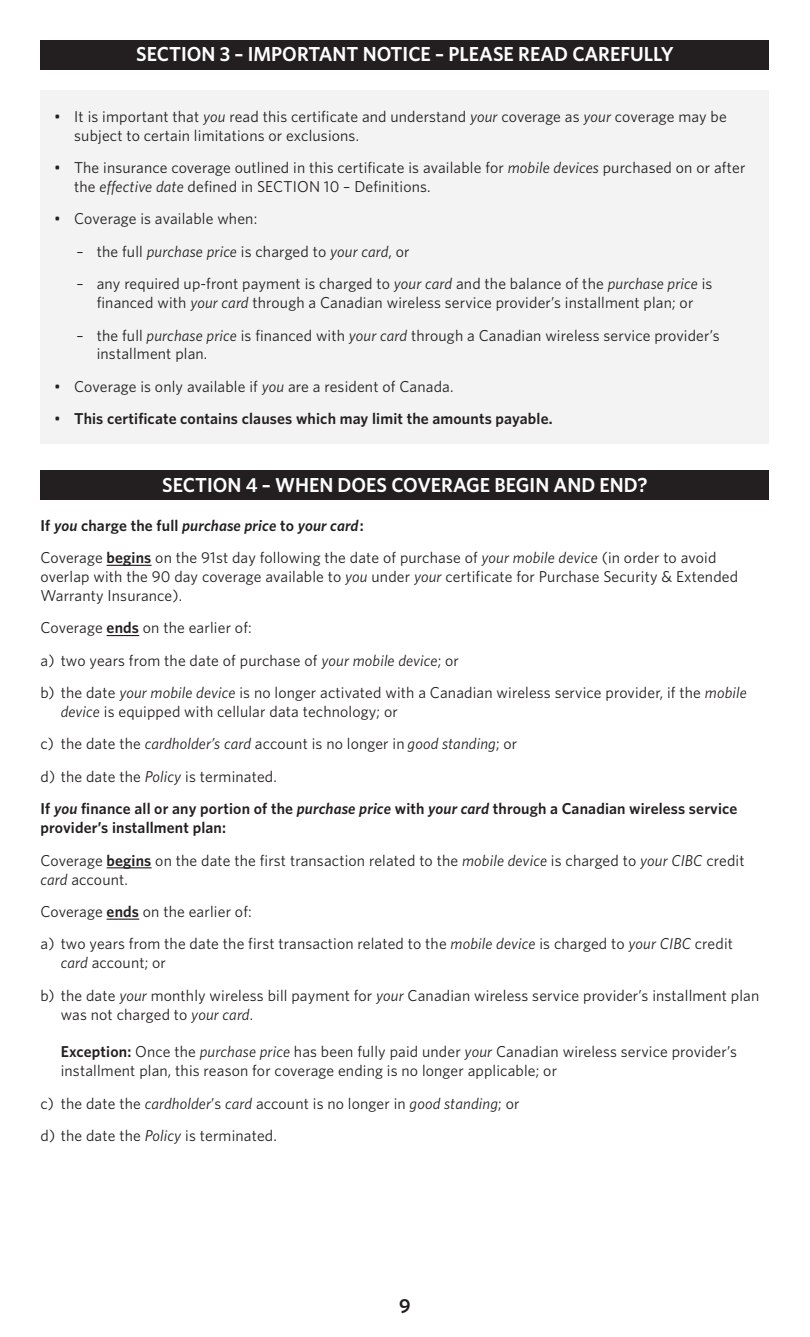
<style>
.page{position:relative;width:810px;height:1337px;background:#fff}
.page>*{position:absolute;margin:0;border:0;box-sizing:border-box;transform-origin:0 0}
.Heading_H3_-_Knock_o{font:600 20.25px "Whitney";color:#fff}
.t1{font:600 20.25px "Whitney";color:#231f20}
.Body_Text{font:15.75px/18.9px "Whitney";letter-spacing:.01em;color:#231f20}
.Bullet_en-dash_Inden{font:15.75px/18.9px "Whitney";letter-spacing:.01em;color:#231f20;text-align:center}
.Body_Text-2{font:600 15.75px/18.9px "Whitney";letter-spacing:.01em;color:#231f20}
.Body_Text-3{font:italic 600 15.75px "Whitney";letter-spacing:.01em;color:#231f20}
.s1{font-style:italic}
.s2{font-weight:400}
.s3{font-style:normal}
.s4{font-weight:600}
</style>
<div class="page">
<div style="left:40px;top:40px;width:730px;height:30px;background:#231f20"></div>
<div style="left:40px;top:90px;width:730px;height:353px;background:#f2f3f2"></div>
<div style="left:40px;top:471px;width:730px;height:29px;background:#231f20"></div>
<hr style="left:107px;top:565px;width:45px;height:1px;background:#231f20">
<hr style="left:107px;top:635px;width:32px;height:1px;background:#231f20">
<hr style="left:107px;top:867px;width:45px;height:1px;background:#231f20">
<hr style="left:107px;top:918px;width:32px;height:1px;background:#231f20">
<h3 class="Heading_H3_-_Knock_o" style="left:136px;top:41px;width:539px">SECTION 3 – IMPORTANT NOTICE – PLEASE READ CAREFULLY</h3>
<p class="Body_Text" style="left:74px;top:106px;width:654px;text-indent:-20px">• It is important that <span class="s1">you</span> read this certificate and understand <span class="s1">your</span> coverage as <span class="s1">your</span> coverage may be subject to certain limitations or exclusions.</p>
<p class="Body_Text" style="left:74px;top:158px;width:673px;text-indent:-20px">• The insurance coverage outlined in this certificate is available for <span class="s1">mobile devices</span> purchased on or after the <span class="s1">effective date</span> defined in SECTION 10 – Definitions.</p>
<p class="Body_Text" style="left:54px;top:209px;width:205px">• Coverage is available when:</p>
<p class="Bullet_en-dash_Inden" style="left:76px;top:241px;width:335px">– the full <span class="s1">purchase price</span> is charged to <span class="s1">your card</span>, or</p>
<p class="Bullet_en-dash_Inden" style="left:76px;top:274px;width:638px">– any required up-front payment is charged to <span class="s1">your card</span> and the balance of the <span class="s1">purchase price</span> is financed with <span class="s1">your card</span> through a Canadian wireless service provider’s installment plan; or</p>
<p class="Bullet_en-dash_Inden" style="left:97px;top:325px;width:624px;text-align:left;text-indent:-20px">– the full <span class="s1">purchase price</span> is financed with <span class="s1">your card</span> through a Canadian wireless service provider’s installment plan.</p>
<p class="Body_Text" style="left:54px;top:376px;width:401px">• Coverage is only available if <span class="s1">you</span> are a resident of Canada.</p>
<p class="Body_Text-2" style="left:54px;top:409px;width:500px"><span class="s2">•</span> This certificate contains clauses which may limit the amounts payable.</p>
<h3 class="Heading_H3_-_Knock_o" style="left:162px;top:471px;width:487px">SECTION 4 – WHEN DOES COVERAGE BEGIN AND END?</h3>
<p class="Body_Text-3" style="left:40px;top:515px;width:325px"><span class="s3">If</span> you <span class="s3">charge the full</span> purchase price <span class="s3">to</span> your card<span class="s3">:</span></p>
<p class="Body_Text" style="left:40px;top:548px;width:699px">Coverage <span class="s4">begins</span> on the 91st day following the date of purchase of <span class="s1">your mobile device</span> (in order to avoid overlap with the 90 day coverage available to <span class="s1">you</span> under <span class="s1">your</span> certificate for Purchase Security &amp; Extended<br>Warranty Insurance).</p>
<p class="Body_Text" style="left:40px;top:618px;width:213px">Coverage <span class="s4">ends</span> on the earlier of:</p>
<p class="Body_Text" style="left:40px;top:650px;width:420px">a) two years from the date of purchase of <span class="s1">your mobile device</span>; or</p>
<p class="Body_Text" style="left:61px;top:683px;width:688px;text-indent:-20px">b) the date <span class="s1">your mobile device</span> is no longer activated with a Canadian wireless service provider, if the <span class="s1">mobile device</span> is equipped with cellular data technology; or</p>
<p class="Body_Text" style="left:40px;top:734px;width:478px">c) the date the <span class="s1">cardholder’s card</span> account is no longer in <span class="s1">good standing</span>; or</p>
<p class="Body_Text" style="left:40px;top:766px;width:238px">d) the date the <span class="s1">Policy</span> is terminated.</p>
<p class="Body_Text-2" style="left:40px;top:799px;width:698px">If <span class="s1">you</span> finance all or any portion of the <span class="s1">purchase price</span> with <span class="s1">your card</span> through a Canadian wireless service provider’s installment plan:</p>
<p class="Body_Text" style="left:40px;top:850px;width:706px">Coverage <span class="s4">begins</span> on the date the first transaction related to the <span class="s1">mobile device</span> is charged to <span class="s1">your CIBC</span> credit <span class="s1">card</span> account.</p>
<p class="Body_Text" style="left:40px;top:901px;width:213px">Coverage <span class="s4">ends</span> on the earlier of:</p>
<p class="Body_Text" style="left:61px;top:934px;width:674px;text-indent:-20px">a) two years from the date the first transaction related to the <span class="s1">mobile device</span> is charged to <span class="s1">your CIBC</span> credit <span class="s1">card</span> account; or</p>
<p class="Body_Text" style="left:61px;top:985px;width:700px;text-indent:-20px">b) the date <span class="s1">your</span> monthly wireless bill payment for <span class="s1">your</span> Canadian wireless service provider’s installment plan was not charged to <span class="s1">your card</span>.</p>
<p class="Body_Text" style="left:61px;top:1042px;width:678px"><span class="s4">Exception:</span> Once the <span class="s1">purchase price</span> has been fully paid under <span class="s1">your</span> Canadian wireless service provider’s installment plan, this reason for coverage ending is no longer applicable; or</p>
<p class="Body_Text" style="left:40px;top:1093px;width:480px">c) the date the <span class="s1">cardholder</span>’s <span class="s1">card</span> account is no longer in <span class="s1">good standing</span>; or</p>
<p class="Body_Text" style="left:40px;top:1125px;width:238px">d) the date the <span class="s1">Policy</span> is terminated.</p>
<p class="t1" style="left:399px;top:1292px;width:13px">9</p>
</div>
